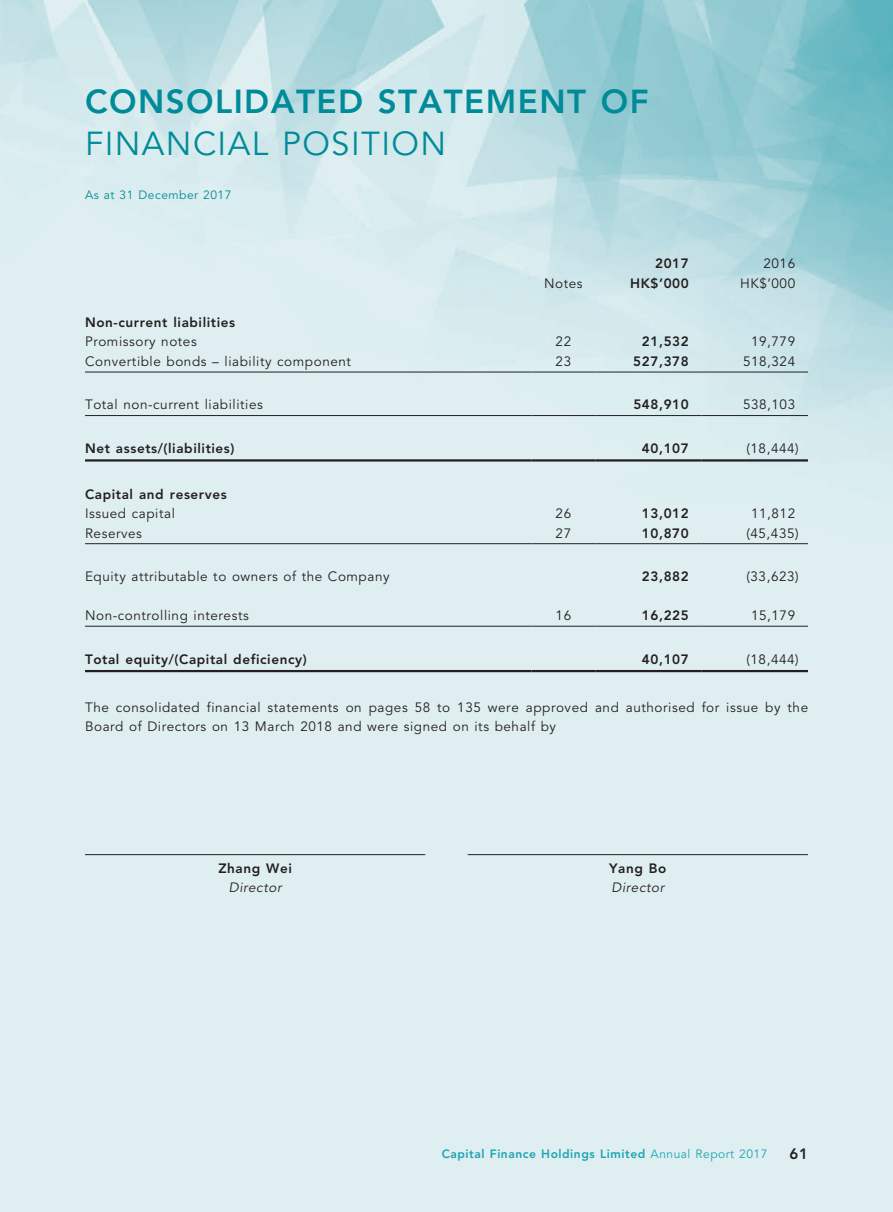
<style>
.page{position:relative;width:893px;height:1212px;background:#fff}
.page>*{position:absolute;margin:0;border:0;box-sizing:border-box;transform-origin:0 0}
.t1{font:800 33px "Avenir";letter-spacing:.045em;color:#008b98}
.t2{font:33px "Avenir";color:#008b98}
.t3{font:800 15px "Avenir";color:#231f20}
.t4{font:13.5px/19.5px "Avenir";letter-spacing:.04em;color:#231f20}
.t5{font:800 13.5px "Avenir";letter-spacing:.045em;color:#231f20}
.t6{font:italic 13.5px "Avenir";letter-spacing:.04em;color:#231f20}
.t7{font:800 12px "Avenir";letter-spacing:.045em;color:#1ca5b1}
.t8{font:12px "Avenir";letter-spacing:.04em;color:#008b98}
.s1{font-weight:400}
</style>
<div class="page">
<img style="left:0;top:0;width:893px;height:1212px">
<hr style="left:85px;top:372px;width:446px;height:1px;background:#231f20">
<hr style="left:531px;top:372px;width:64px;height:1px;background:#231f20">
<hr style="left:595px;top:372px;width:107px;height:1px;background:#231f20">
<hr style="left:702px;top:372px;width:106px;height:1px;background:#231f20">
<hr style="left:85px;top:415px;width:446px;height:1px;background:#231f20">
<hr style="left:531px;top:415px;width:64px;height:1px;background:#231f20">
<hr style="left:595px;top:415px;width:107px;height:1px;background:#231f20">
<hr style="left:702px;top:415px;width:106px;height:1px;background:#231f20">
<hr style="left:85px;top:459px;width:446px;height:2px;background:#231f20">
<hr style="left:531px;top:459px;width:64px;height:2px;background:#231f20">
<hr style="left:595px;top:459px;width:107px;height:2px;background:#231f20">
<hr style="left:702px;top:459px;width:106px;height:2px;background:#231f20">
<hr style="left:85px;top:543px;width:446px;height:1px;background:#231f20">
<hr style="left:531px;top:543px;width:64px;height:1px;background:#231f20">
<hr style="left:595px;top:543px;width:107px;height:1px;background:#231f20">
<hr style="left:702px;top:543px;width:106px;height:1px;background:#231f20">
<hr style="left:85px;top:626px;width:446px;height:1px;background:#231f20">
<hr style="left:531px;top:626px;width:64px;height:1px;background:#231f20">
<hr style="left:595px;top:626px;width:107px;height:1px;background:#231f20">
<hr style="left:702px;top:626px;width:106px;height:1px;background:#231f20">
<hr style="left:85px;top:670px;width:446px;height:2px;background:#231f20">
<hr style="left:531px;top:670px;width:64px;height:2px;background:#231f20">
<hr style="left:595px;top:670px;width:107px;height:2px;background:#231f20">
<hr style="left:702px;top:670px;width:106px;height:2px;background:#231f20">
<hr style="left:85px;top:854px;width:340px;height:1px;background:#231f20">
<hr style="left:468px;top:854px;width:340px;height:1px;background:#231f20">
<h1 class="t1" style="left:85px;top:82px;width:558px">Consolidated Statem ent of</h1>
<h1 class="t2" style="left:85px;top:125px;width:41px">Financial</h1>
<h1 class="t2" style="left:282px;top:125px;width:42px">Position</h1>
<p class="t8" style="left:85px;top:188px;width:148px">As at 31 December 2017</p>
<p class="t5" style="left:655px;top:256px;width:35px">2017</p>
<p class="t4" style="left:763px;top:254px;width:33px">2016</p>
<p class="t4" style="left:544px;top:274px;width:40px">Notes</p>
<p class="t5" style="left:630px;top:275px;width:60px">HK$’000</p>
<p class="t4" style="left:740px;top:274px;width:57px">HK$’000</p>
<p class="t5" style="left:85px;top:314px;width:152px">Non-current liabilities</p>
<p class="t4" style="left:85px;top:332px;width:113px">Promissory notes</p>
<p class="t4" style="left:556px;top:332px;width:17px">22</p>
<p class="t5" style="left:642px;top:334px;width:48px">21,532</p>
<p class="t4" style="left:751px;top:332px;width:46px">19,779</p>
<p class="t4" style="left:85px;top:352px;width:267px">Convertible bonds – liability component</p>
<p class="t4" style="left:556px;top:352px;width:17px">23</p>
<p class="t5" style="left:633px;top:353px;width:57px">527,378</p>
<p class="t4" style="left:743px;top:352px;width:54px">518,324</p>
<p class="t4" style="left:85px;top:395px;width:179px">Total non-current liabilities</p>
<p class="t5" style="left:633px;top:397px;width:57px">548,910</p>
<p class="t4" style="left:743px;top:395px;width:54px">538,103</p>
<p class="t5" style="left:85px;top:440px;width:151px">N et assets/(liabilities)</p>
<p class="t5" style="left:642px;top:440px;width:48px">40,107</p>
<p class="t4" style="left:746px;top:439px;width:54px">(18,444)</p>
<p class="t5" style="left:85px;top:486px;width:143px">Capital and reserves</p>
<p class="t4" style="left:85px;top:504px;width:91px">Issued capital</p>
<p class="t4" style="left:556px;top:504px;width:17px">26</p>
<p class="t5" style="left:642px;top:505px;width:48px">13,012</p>
<p class="t4" style="left:751px;top:504px;width:46px">11,812</p>
<p class="t4" style="left:85px;top:523px;width:58px">Reserves</p>
<p class="t4" style="left:556px;top:523px;width:17px">27</p>
<p class="t5" style="left:642px;top:525px;width:48px">10,870</p>
<p class="t4" style="left:746px;top:523px;width:54px">(45,435)</p>
<p class="t4" style="left:85px;top:567px;width:306px">Equity attributable to owners of the Company</p>
<p class="t5" style="left:642px;top:568px;width:48px">23,882</p>
<p class="t4" style="left:746px;top:567px;width:54px">(33,623)</p>
<p class="t4" style="left:85px;top:606px;width:165px">Non-controlling interests</p>
<p class="t4" style="left:556px;top:606px;width:17px">16</p>
<p class="t5" style="left:642px;top:607px;width:48px">16,225</p>
<p class="t4" style="left:751px;top:606px;width:46px">15,179</p>
<p class="t5" style="left:85px;top:651px;width:223px">Total equity/(Capital deficiency)</p>
<p class="t5" style="left:642px;top:651px;width:48px">40,107</p>
<p class="t4" style="left:746px;top:650px;width:54px">(18,444)</p>
<p class="t4" style="left:85px;top:697px;width:725px">The consolidated financial statements on pages 58 to 135 were approved and authorised for issue by the<br>Board of Directors on 13 March 2018 and were signed on its behalf by</p>
<p class="t5" style="left:218px;top:860px;width:75px">Zhang Wei</p>
<p class="t5" style="left:609px;top:860px;width:59px">Yang Bo</p>
<p class="t6" style="left:229px;top:880px;width:54px">Director</p>
<p class="t6" style="left:611px;top:880px;width:54px">Director</p>
<p class="t7" style="left:442px;top:1147px;width:327px">Capital Finance Holdings Limited <span class="s1">Annual Report 2017</span></p>
<p class="t3" style="left:789px;top:1145px;width:20px">61</p>
</div>
